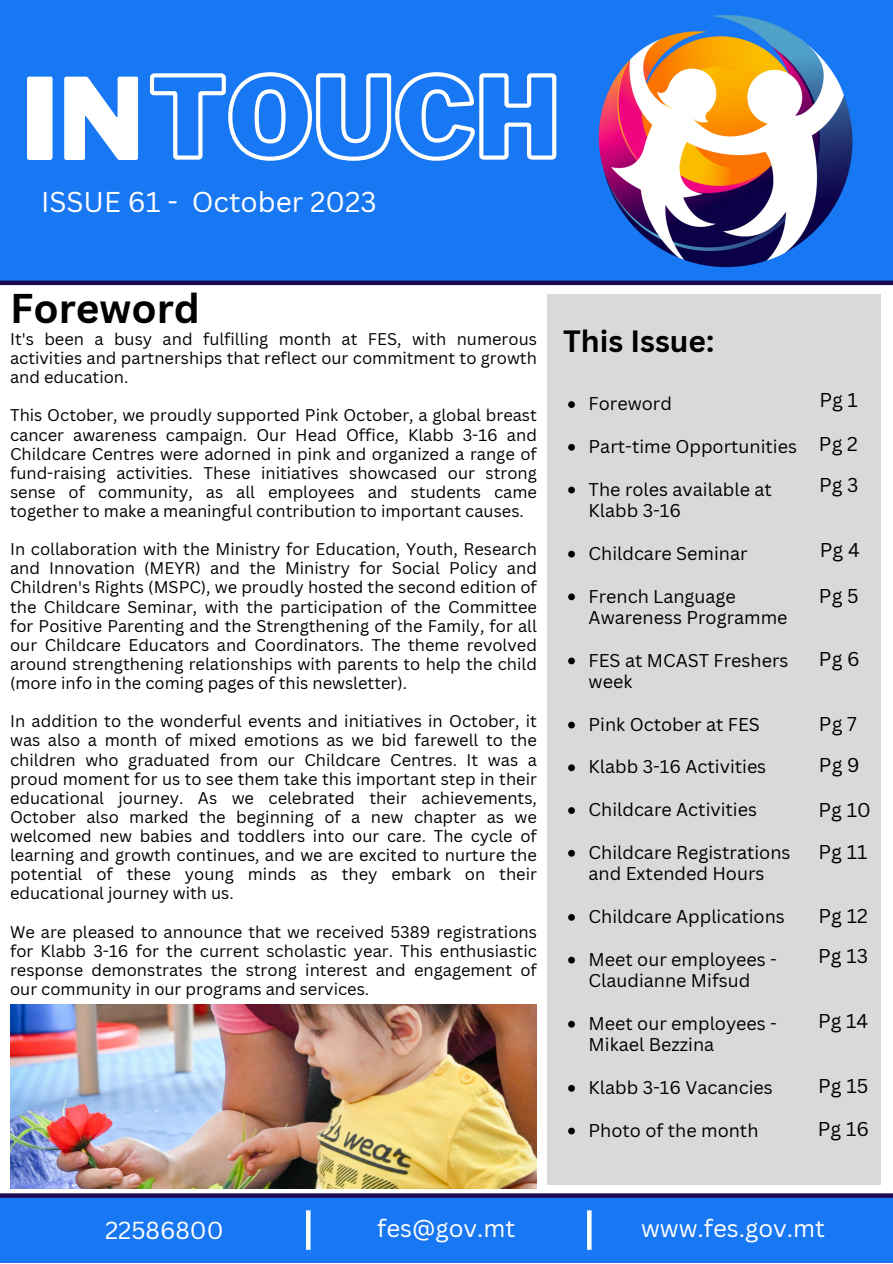
<style>
.page{position:relative;width:893px;height:1264px;background:#fff}
.page>*{position:absolute;margin:0;border:0;box-sizing:border-box;transform-origin:0 0}
.t1{font:900 112.35px "Libre Franklin";color:#fff}
.t2{font:700 40.5px "Canva Sans";color:#000}
.t3{font:700 30px "Canva Sans";color:#000}
.t4{font:27.9px "Canva Sans";color:#fff}
.t5{font:24px "Canva Sans";color:#fff}
.t6{font:19.5px "Canva Sans";color:#000}
.t7{font:18px/21.3px "Canva Sans";color:#000}
.t8{font:16.5px/19px "Canva Sans";color:#000;text-align:justify}
</style>
<div class="page">
<div style="left:0;top:0;width:892px;height:1262px;background:#1877f2"></div>
<div style="left:0;top:285px;width:892px;height:910px;background:#fff"></div>
<div style="left:547px;top:294px;width:334px;height:890px;background:#d9d9d9"></div>
<div style="left:0;top:280px;width:892px;height:5px;background:#1d0d50"></div>
<svg style="left:0;top:1193px;width:892px;height:4px;background:#30215f"></svg>
<hr style="left:306px;top:1210px;width:4px;height:39px;background:#fff">
<svg style="left:587px;top:1210px;width:4px;height:39px"></svg>
<img style="left:598px;top:15px;width:255px;height:253px">
<img style="left:10px;top:1004px;width:526px;height:184px">
<svg style="left:149px;top:72px;width:408px;height:89px"></svg>
<svg style="left:568px;top:401px;width:7px;height:7px"></svg>
<svg style="left:568px;top:444px;width:7px;height:6px"></svg>
<svg style="left:568px;top:486px;width:7px;height:7px"></svg>
<svg style="left:568px;top:550px;width:7px;height:7px"></svg>
<svg style="left:568px;top:593px;width:7px;height:7px"></svg>
<svg style="left:568px;top:657px;width:7px;height:7px"></svg>
<svg style="left:568px;top:721px;width:7px;height:7px"></svg>
<svg style="left:568px;top:764px;width:7px;height:7px"></svg>
<svg style="left:568px;top:807px;width:7px;height:7px"></svg>
<svg style="left:568px;top:849px;width:7px;height:7px"></svg>
<svg style="left:568px;top:914px;width:7px;height:6px"></svg>
<svg style="left:568px;top:956px;width:7px;height:7px"></svg>
<svg style="left:568px;top:1020px;width:7px;height:7px"></svg>
<svg style="left:568px;top:1085px;width:7px;height:6px"></svg>
<svg style="left:568px;top:1127px;width:7px;height:7px"></svg>
<p class="t1" style="left:21px;top:51px;width:124px">IN</p>
<p class="t4" style="left:41px;top:182px;width:337px">ISSUE 61 - October 2023</p>
<p class="t2" style="left:10px;top:279px;width:191px">Foreword</p>
<p class="t8" style="left:10px;top:329px;width:528px">It's been a busy and fulfilling month at FES, with numerous activities and partnerships that reflect our commitment to growth and education.</p>
<p class="t8" style="left:10px;top:405px;width:528px">This October, we proudly supported Pink October, a global breast cancer awareness campaign. Our Head Office, Klabb 3-16 and Childcare Centres were adorned in pink and organized a range of fund-raising activities. These initiatives showcased our strong sense of community, as all employees and students came together to make a meaningful contribution to important causes.</p>
<p class="t8" style="left:10px;top:539px;width:528px">In collaboration with the Ministry for Education, Youth, Research and Innovation (MEYR) and the Ministry for Social Policy and Children's Rights (MSPC), we proudly hosted the second edition of the Childcare Seminar, with the participation of the Committee for Positive Parenting and the Strengthening of the Family, for all our Childcare Educators and Coordinators. The theme revolved around strengthening relationships with parents to help the child (more info in the coming pages of this newsletter).</p>
<p class="t8" style="left:10px;top:711px;width:528px">In addition to the wonderful events and initiatives in October, it was also a month of mixed emotions as we bid farewell to the children who graduated from our Childcare Centres. It was a proud moment for us to see them take this important step in their educational journey. As we celebrated their achievements, October also marked the beginning of a new chapter as we welcomed new babies and toddlers into our care. The cycle of learning and growth continues, and we are excited to nurture the potential of these young minds as they embark on their educational journey with us.</p>
<p class="t8" style="left:10px;top:921px;width:528px">We are pleased to announce that we received 5389 registrations for Klabb 3-16 for the current scholastic year. This enthusiastic response demonstrates the strong interest and engagement of our community in our programs and services.</p>
<p class="t3" style="left:563px;top:320px;width:153px">This Issue:</p>
<p class="t7" style="left:588px;top:392px;width:85px">Foreword</p>
<p class="t7" style="left:588px;top:435px;width:210px">Part-time Opportunities</p>
<p class="t7" style="left:588px;top:478px;width:185px">The roles available at<br>Klabb 3-16</p>
<p class="t7" style="left:588px;top:542px;width:160px">Childcare Seminar</p>
<p class="t7" style="left:588px;top:585px;width:200px">French Language<br>Awareness Programme</p>
<p class="t7" style="left:588px;top:649px;width:201px">FES at MCAST Freshers week</p>
<p class="t7" style="left:588px;top:713px;width:173px">Pink October at FES</p>
<p class="t7" style="left:588px;top:755px;width:179px">Klabb 3-16 Activities</p>
<p class="t7" style="left:588px;top:798px;width:170px">Childcare Activities</p>
<p class="t7" style="left:588px;top:841px;width:203px">Childcare Registrations and Extended Hours</p>
<p class="t7" style="left:588px;top:905px;width:198px">Childcare Applications</p>
<p class="t7" style="left:588px;top:948px;width:190px">Meet our employees -<br>Claudianne Mifsud</p>
<p class="t7" style="left:588px;top:1012px;width:190px">Meet our employees -<br>Mikael Bezzina</p>
<p class="t7" style="left:588px;top:1076px;width:186px">Klabb 3-16 Vacancies</p>
<p class="t7" style="left:588px;top:1118px;width:171px">Photo of the month</p>
<p class="t6" style="left:819px;top:386px;width:40px">Pg 1</p>
<p class="t6" style="left:818px;top:430px;width:40px">Pg 2</p>
<p class="t6" style="left:819px;top:471px;width:41px">Pg 3</p>
<p class="t6" style="left:819px;top:536px;width:41px">Pg 4</p>
<p class="t6" style="left:818px;top:582px;width:41px">Pg 5</p>
<p class="t6" style="left:818px;top:645px;width:42px">Pg 6</p>
<p class="t6" style="left:818px;top:710px;width:39px">Pg 7</p>
<p class="t6" style="left:818px;top:751px;width:42px">Pg 9</p>
<p class="t6" style="left:818px;top:796px;width:54px">Pg 10</p>
<p class="t6" style="left:818px;top:837px;width:50px">Pg 11</p>
<p class="t6" style="left:818px;top:901px;width:51px">Pg 12</p>
<p class="t6" style="left:818px;top:942px;width:51px">Pg 13</p>
<p class="t6" style="left:817px;top:1007px;width:52px">Pg 14</p>
<p class="t6" style="left:818px;top:1072px;width:52px">Pg 15</p>
<p class="t6" style="left:817px;top:1115px;width:53px">Pg 16</p>
<p class="t5" style="left:105px;top:1212px;width:120px">22586800</p>
<p class="t5" style="left:377px;top:1210px;width:140px">fes@gov.mt</p>
<p class="t5" style="left:641px;top:1210px;width:185px">www.fes.gov.mt</p>
</div>
